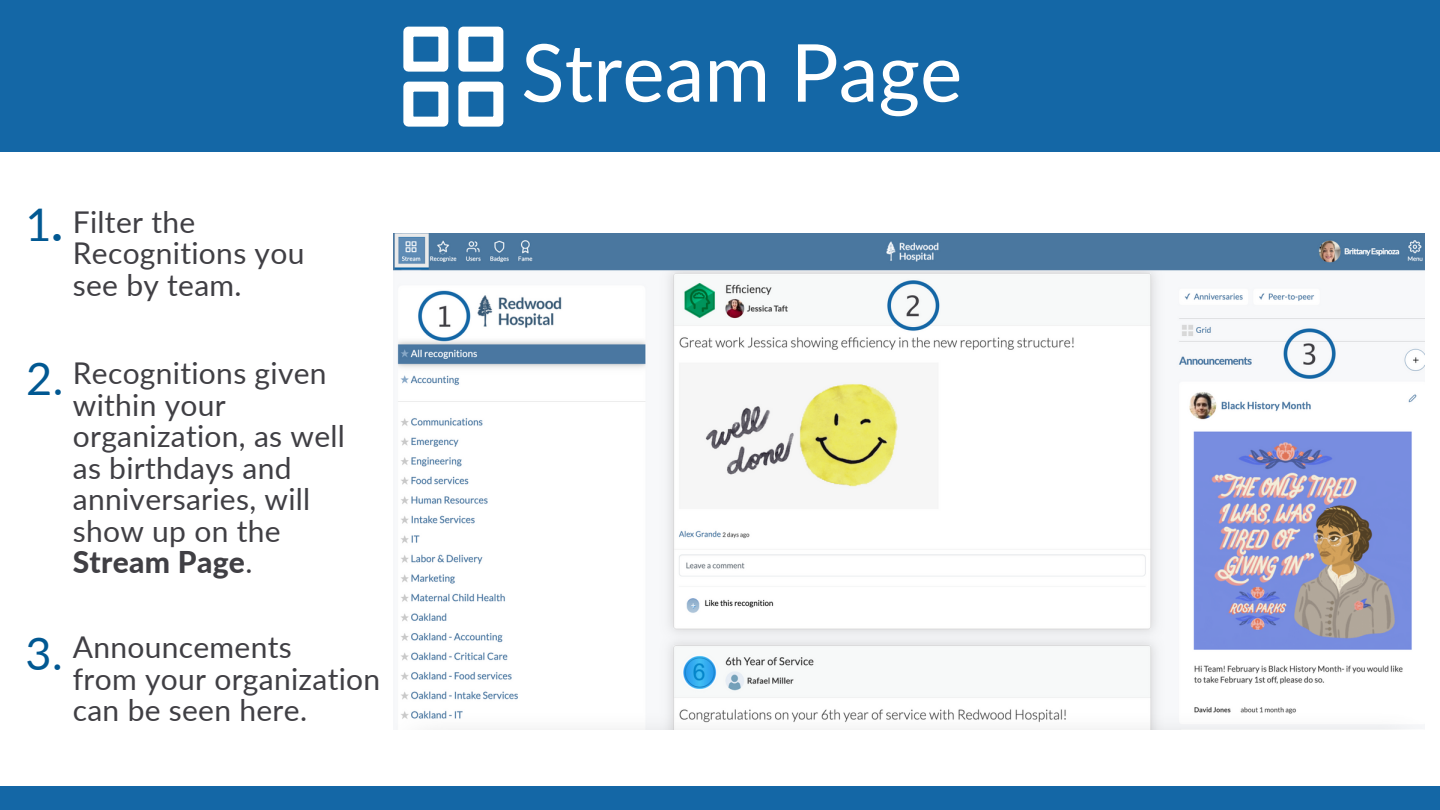
<style>
.page{position:relative;width:1440px;height:810px;background:#fff}
.page>*{position:absolute;margin:0;border:0;box-sizing:border-box;transform-origin:0 0}
.t1{font:80px "Lato";color:#fff}
.t2{font:45px "Lato";color:#015892}
.t3{font:30px/31.5px "Lato";letter-spacing:.01em;color:#403f44}
.s1{font-weight:800}
</style>
<div class="page">
<div style="left:0;top:0;width:1440px;height:152px;background:#1467a6"></div>
<div style="left:0;top:786px;width:1440px;height:24px;background:#1467a6"></div>
<img style="left:393px;top:234px;width:1032px;height:495px">
<div style="left:403px;top:27px;width:45px;height:45px;border:10px solid #fff"></div>
<div style="left:458px;top:27px;width:45px;height:45px;border:10px solid #fff"></div>
<div style="left:458px;top:82px;width:45px;height:45px;border:10px solid #fff"></div>
<div style="left:403px;top:82px;width:45px;height:45px;border:10px solid #fff"></div>
<h1 class="t1" style="left:521px;top:23px;width:443px">Stream Page</h1>
<h2 class="t2" style="left:25px;top:197px;width:39px">1<span class="s1">.</span></h2>
<p class="t3" style="left:73px;top:205px;width:233px">Filter the<br>Recognitions you see by team.</p>
<h2 class="t2" style="left:26px;top:351px;width:39px">2.</h2>
<p class="t3" style="left:73px;top:357px;width:274px">Recognitions given within your organization, as well as birthdays and anniversaries, will show up on the<br><span class="s1">Stream Page</span>.</p>
<h2 class="t2" style="left:25px;top:625px;width:39px">3.</h2>
<p class="t3" style="left:73px;top:631px;width:309px">Announcements<br>from your organization can be seen here.</p>
</div>
